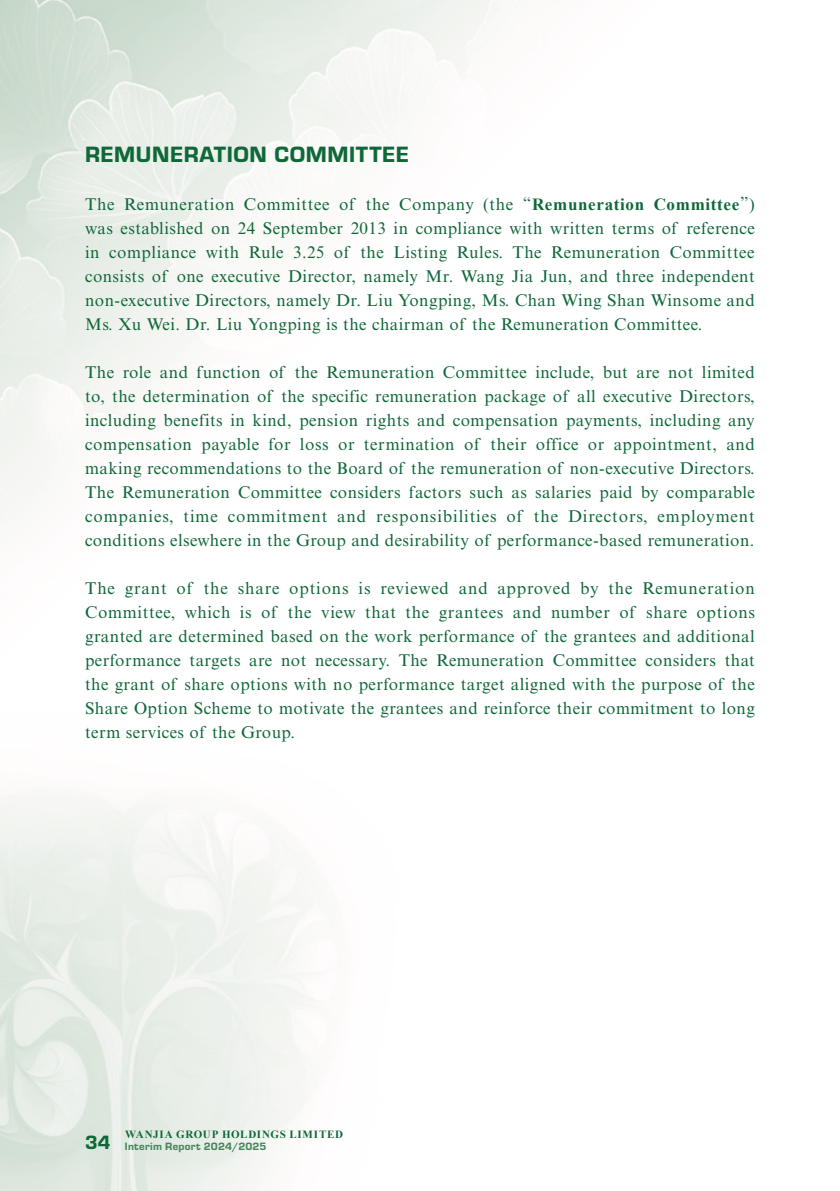
<style>
.page{position:relative;width:840px;height:1191px;background:#fff}
.page>*{position:absolute;margin:0;border:0;box-sizing:border-box;transform-origin:0 0}
.Heading_1{font:23px "Eurostile Hea";letter-spacing:.025em;color:#0f6838}
.t1{font:20px "Eurostile Hea";color:#0f6838}
.Body_Text{font:17px/24px "Times New Roman MT Std";letter-spacing:.025em;color:#0f6838;text-align:justify}
.t2{font:700 11px "Times New Roman";letter-spacing:.065em;color:#0f6838}
.t3{font:11px "Eurostile Hea";letter-spacing:.025em;color:#49855c}
.s1{font-family:"Times New Roman";font-weight:700}
</style>
<div class="page">
<p class="Heading_1" style="left:85px;top:138px;width:325px">REMUNERATION COMMITTEE</p>
<p class="Body_Text" style="left:85px;top:192px;width:671px">The Remuneration Committee of the Company (the “<span class="s1">Remuneration Committee</span>”) was established on 24 September 2013 in compliance with written terms of reference in compliance with Rule 3.25 of the Listing Rules. The Remuneration Committee consists of one executive Director, namely Mr. Wang Jia Jun, and three independent non-executive Directors, namely Dr. Liu Yongping, Ms. Chan Wing Shan Winsome and Ms. Xu Wei. Dr. Liu Yongping is the chairman of the Remuneration Committee.</p>
<p class="Body_Text" style="left:85px;top:360px;width:671px">The role and function of the Remuneration Committee include, but are not limited to, the determination of the specific remuneration package of all executive Directors, including benefits in kind, pension rights and compensation payments, including any compensation payable for loss or termination of their office or appointment, and making recommendations to the Board of the remuneration of non-executive Directors.<br>The Remuneration Committee considers factors such as salaries paid by comparable companies, time commitment and responsibilities of the Directors, employment conditions elsewhere in the Group and desirability of performance-based remuneration.</p>
<p class="Body_Text" style="left:85px;top:576px;width:671px">The grant of the share options is reviewed and approved by the Remuneration Committee, which is of the view that the grantees and number of share options granted are determined based on the work performance of the grantees and additional performance targets are not necessary. The Remuneration Committee considers that the grant of share options with no performance target aligned with the purpose of the Share Option Scheme to motivate the grantees and reinforce their commitment to long term services of the Group.</p>
<p class="t1" style="left:85px;top:1128px;width:27px">34</p>
<p class="t2" style="left:125px;top:1126px;width:219px">WANJIA GROUP HOLDINGS LIMITED</p>
<p class="t3" style="left:125px;top:1138px;width:143px">Interim Report 2024/2025</p>
</div>
